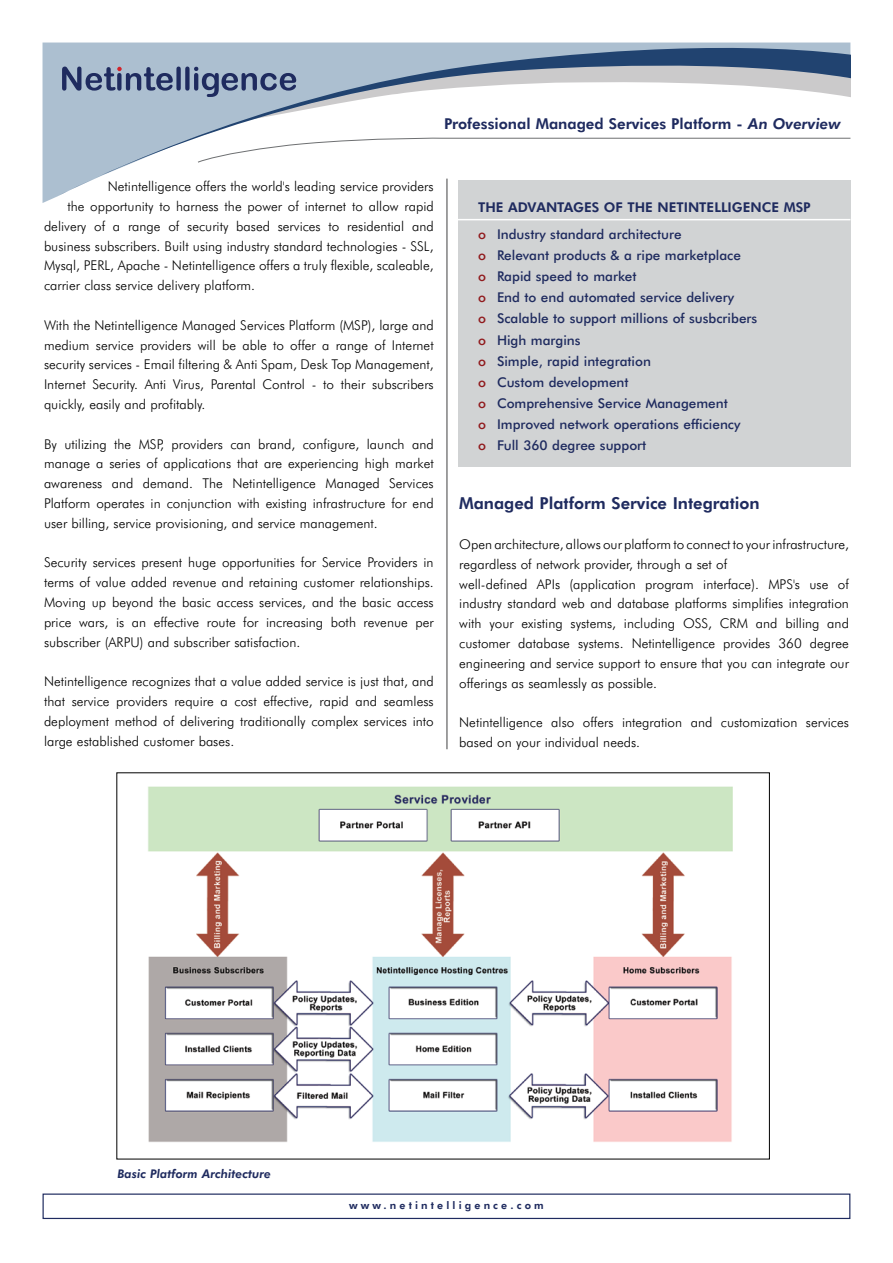
<style>
.page{position:relative;width:893px;height:1263px;background:#fff}
.page>*{position:absolute;margin:0;border:0;box-sizing:border-box;transform-origin:0 0}
.t1{font:800 16.5px "Futura BT";color:#1f2b5f}
.t2{font:800 15px "Futura BT";color:#1f2b5f}
.t3{font:300 13.5px/19.8px "Futura BT";color:#000;text-align:justify}
.t4{font:500 13.5px/21.1px "Futura BT";color:#1f2b5f}
.t5{font:800 13.5px/27.3px "Futura BT";color:#1f2b5f}
.t6{font:italic 800 12px "Futura BT";color:#1f2b5f}
.t7{font:800 10.5px "Futura BT";letter-spacing:.3em;color:#1f2b5f}
.s1{font-style:italic}
.s2{font-weight:500;color:#90191c}
.s3{font-weight:500}
.s4{color:#90191c}
</style>
<div class="page">
<div style="left:458px;top:180px;width:392px;height:286px;background:#d1d3d4"></div>
<div style="left:43px;top:1193px;width:807px;height:26px;border:1px solid #1f2b5f"></div>
<img style="left:148px;top:786px;width:585px;height:356px">
<hr style="left:447px;top:179px;width:1px;height:570px;background:#414142">
<svg style="left:43px;top:43px;width:405px;height:160px"></svg>
<svg style="left:57px;top:43px;width:793px;height:153px"></svg>
<svg style="left:62px;top:60px;width:788px;height:63px"></svg>
<svg style="left:197px;top:137px;width:654px;height:26px"></svg>
<hr style="left:456px;top:219px;width:394px;height:1px;background:#fff">
<p class="t2" style="left:444px;top:115px;width:398px">Professional Managed Services Platform - <span class="s1">An Overview</span></p>
<p class="t3" style="left:108px;top:176px;width:327px">Netintelligence offers the world's leading service providers</p>
<p class="t3" style="left:67px;top:196px;width:368px">the opportunity to harness the power of internet to allow rapid</p>
<p class="t3" style="left:44px;top:216px;width:391px">delivery of a range of security based services to residential and</p>
<p class="t3" style="left:44px;top:236px;width:391px">business subscribers. Built using industry standard technologies - SSL,</p>
<p class="t3" style="left:44px;top:256px;width:391px">Mysql, PERL, Apache - Netintelligence offers a truly flexible, scaleable,</p>
<p class="t3" style="left:44px;top:275px;width:213px">carrier class service delivery platform.</p>
<p class="t3" style="left:44px;top:315px;width:391px">With the Netintelligence Managed Services Platform (MSP), large and medium service providers will be able to offer a range of Internet security services - Email filtering &amp; Anti Spam, Desk Top Management, Internet Security. Anti Virus, Parental Control - to their subscribers quickly, easily and profitably.</p>
<p class="t3" style="left:44px;top:434px;width:391px">By utilizing the MSP, providers can brand, configure, launch and manage a series of applications that are experiencing high market awareness and demand. The Netintelligence Managed Services Platform operates in conjunction with existing infrastructure for end user billing, service provisioning, and service management.</p>
<p class="t3" style="left:44px;top:553px;width:391px">Security services present huge opportunities for Service Providers in terms of value added revenue and retaining customer relationships.<br>Moving up beyond the basic access services, and the basic access price wars, is an effective route for increasing both revenue per subscriber (ARPU) and subscriber satisfaction.</p>
<p class="t3" style="left:44px;top:671px;width:391px">Netintelligence recognizes that a value added service is just that, and that service providers require a cost effective, rapid and seamless deployment method of delivering traditionally complex services into large established customer bases.</p>
<p class="t5" style="left:478px;top:193px;width:334px">The Advantages of the N etintelligence MSP <span class="s2">o</span> <span class="s3">Industry standard architecture</span></p>
<p class="t4" style="left:478px;top:245px;width:281px"><span class="s4">o</span> Relevant products &amp; a ripe marketplace<br><span class="s4">o</span> Rapid speed to market<br><span class="s4">o</span> End to end automated service delivery<br><span class="s4">o</span> Scalable to support millions of susbcribers <span class="s4">o</span> High margins<br><span class="s4">o</span> Simple, rapid integration<br><span class="s4">o</span> Custom development<br><span class="s4">o</span> Comprehensive Service Management<br><span class="s4">o</span> Improved network operations efficiency<br><span class="s4">o</span> Full 360 degree support</p>
<p class="t1" style="left:459px;top:493px;width:302px">Managed Platform Service I ntegration</p>
<p class="t3" style="left:459px;top:534px;width:391px;text-align:left">Open architecture, allows our platform to connect to your infrastructure, regardless of network provider, through a set of<br>well-defined APIs (application program interface). MPS's use of industry standard web and database platforms simplifies integration with your existing systems, including OSS, CRM and billing and customer database systems. Netintelligence provides 360 degree engineering and service support to ensure that you can integrate our offerings as seamlessly as possible.</p>
<p class="t3" style="left:459px;top:712px;width:391px">Netintelligence also offers integration and customization services based on your individual needs.</p>
<p class="t6" style="left:118px;top:1166px;width:155px">Basic Platform Architecture</p>
<p class="t7" style="left:349px;top:1199px;width:196px">www.netintelligence.com</p>
</div>
